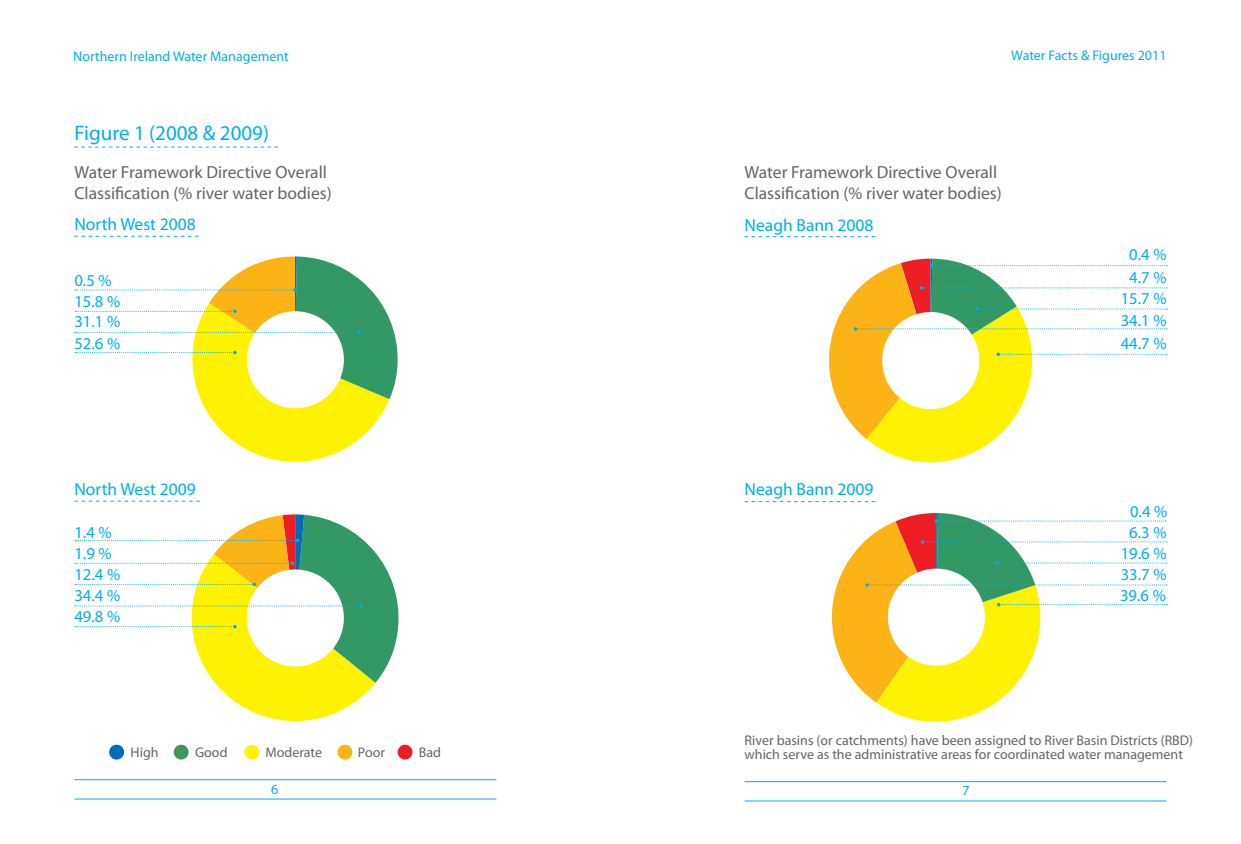
<style>
.page{position:relative;width:1241px;height:844px;background:#fff}
.page>*{position:absolute;margin:0;border:0;box-sizing:border-box;transform-origin:0 0}
.t1{font:21px "Myriad Pro";color:#00aeef}
.t2{font:17.5px/21px "Myriad Pro";color:#636466}
.t3{font:17.5px "Myriad Pro";color:#00aeef}
.t4{font:16.62px/21px "Myriad Pro";color:#00aeef}
.t5{font:14px/14px "Myriad Pro";color:#636466}
.t6{font:14px "Myriad Pro";color:#00aeef}
</style>
<div class="page">
<hr style="left:74px;top:779px;width:422px;height:1px;background:#00aeef">
<hr style="left:74px;top:798px;width:422px;height:1px;background:#00aeef">
<hr style="left:744px;top:781px;width:422px;height:1px;background:#00aeef">
<hr style="left:744px;top:800px;width:422px;height:1px;background:#00aeef">
<svg style="left:744px;top:236px;width:131px;height:1px"></svg>
<svg style="left:744px;top:501px;width:131px;height:1px"></svg>
<svg style="left:74px;top:146px;width:204px;height:1px"></svg>
<svg style="left:74px;top:236px;width:124px;height:1px"></svg>
<svg style="left:74px;top:500px;width:126px;height:1px"></svg>
<div style="left:109px;top:744px;width:15px;height:15px;background:#006bb6;border-radius:50%"></div>
<div style="left:174px;top:744px;width:14px;height:15px;background:#3e965d;border-radius:50%"></div>
<div style="left:244px;top:744px;width:15px;height:15px;background:#fff200;border-radius:50%"></div>
<div style="left:337px;top:744px;width:15px;height:15px;background:#fcb316;border-radius:50%"></div>
<div style="left:397px;top:744px;width:15px;height:15px;background:#ed1d24;border-radius:50%"></div>
<svg style="left:75px;top:256px;width:323px;height:206px"></svg>
<svg style="left:75px;top:514px;width:324px;height:208px"></svg>
<svg style="left:829px;top:258px;width:338px;height:205px"></svg>
<svg style="left:832px;top:513px;width:335px;height:209px"></svg>
<p class="t6" style="left:73px;top:48px;width:217px">Northern Ireland Water Management</p>
<p class="t6" style="left:1011px;top:47px;width:157px">Water Facts &amp; Figures 2011</p>
<h1 class="t1" style="left:74px;top:120px;width:196px">Figure 1 (2008 &amp; 2009)</h1>
<p class="t2" style="left:74px;top:161px;width:259px">Water Framework Directive Overall<br>Classification (% river water bodies)</p>
<p class="t3" style="left:74px;top:213px;width:123px">North West 2008</p>
<p class="t2" style="left:744px;top:161px;width:259px">Water Framework Directive Overall<br>Classification (% river water bodies)</p>
<p class="t3" style="left:744px;top:214px;width:130px">Neagh Bann 2008</p>
<p class="t4" style="left:1129px;top:243px;width:39px">0.4 %</p>
<p class="t4" style="left:74px;top:269px;width:39px">0.5 %</p>
<p class="t4" style="left:1129px;top:266px;width:39px">4.7 %</p>
<p class="t4" style="left:74px;top:290px;width:47px">15.8 %</p>
<p class="t4" style="left:74px;top:311px;width:47px">31.1 %</p>
<p class="t4" style="left:74px;top:332px;width:47px">52.6 %</p>
<p class="t4" style="left:1120px;top:288px;width:47px">15.7 %</p>
<p class="t4" style="left:1120px;top:333px;width:47px">44.7 %</p>
<p class="t4" style="left:1120px;top:309px;width:47px">34.1 %</p>
<p class="t3" style="left:74px;top:478px;width:123px">North West 2009</p>
<p class="t3" style="left:744px;top:478px;width:130px">Neagh Bann 2009</p>
<p class="t4" style="left:1129px;top:500px;width:39px">0.4 %</p>
<p class="t4" style="left:74px;top:521px;width:39px">1.4 %</p>
<p class="t4" style="left:1129px;top:521px;width:39px">6.3 %</p>
<p class="t4" style="left:74px;top:542px;width:39px">1.9 %</p>
<p class="t4" style="left:74px;top:563px;width:47px">12.4 %</p>
<p class="t4" style="left:74px;top:584px;width:47px">34.4 %<br>49.8 %</p>
<p class="t4" style="left:1120px;top:542px;width:47px">19.6 %</p>
<p class="t4" style="left:1119px;top:584px;width:47px">39.6 %</p>
<p class="t4" style="left:1120px;top:563px;width:47px">33.7 %</p>
<p class="t5" style="left:130px;top:745px;width:30px">High</p>
<p class="t5" style="left:195px;top:744px;width:34px">Good</p>
<p class="t5" style="left:265px;top:744px;width:58px">Moderate</p>
<p class="t5" style="left:358px;top:744px;width:29px">Poor</p>
<p class="t5" style="left:419px;top:744px;width:24px">Bad</p>
<p class="t5" style="left:744px;top:733px;width:450px">River basins (or catchments) have been assigned to River Basin Districts (RBD) which serve as the administrative areas for coordinated water management</p>
<p class="t6" style="left:271px;top:780px;width:9px">6</p>
<p class="t6" style="left:962px;top:781px;width:9px">7</p>
</div>
